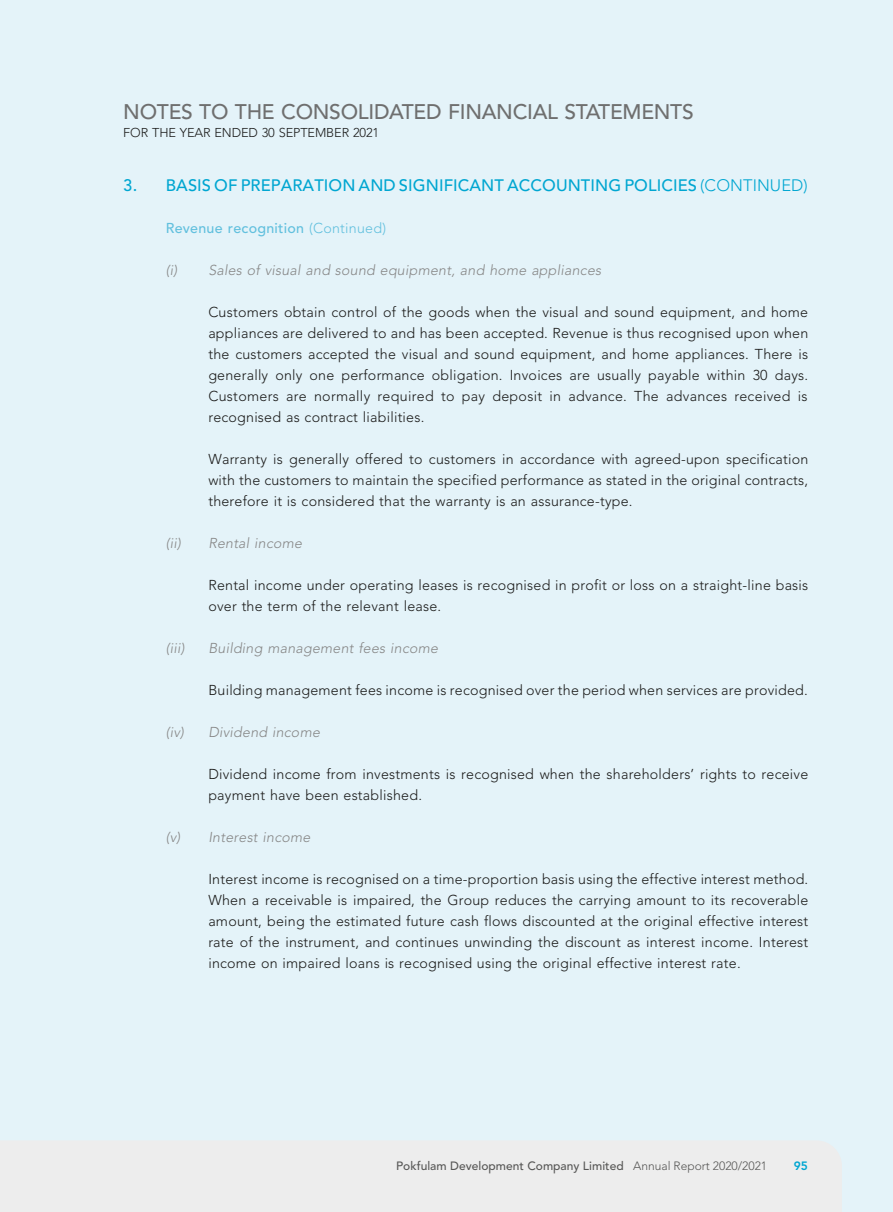
<style>
.page{position:relative;width:893px;height:1212px;background:#e4f3f9}
.page>*{position:absolute;margin:0;border:0;box-sizing:border-box;transform-origin:0 0}
.t1{font:500 21px "Avenir LT Std";letter-spacing:-.015em;color:#6f6f6f}
.t2{font:500 16.5px "Avenir LT Std";letter-spacing:.005em;color:#00a6d1}
.t3{font:300 14.25px/21px "Avenir LT Std";letter-spacing:.015em;color:#1c1c1b;text-align:justify}
.t4{font:italic 300 14.25px "Avenir LT Std";letter-spacing:.015em;color:#878787}
.t5{font:500 14.25px "Avenir LT Std";letter-spacing:.015em;color:#62c0de}
.t6{font:300 12.75px "Avenir LT Std";letter-spacing:-.01em;color:#1c1c1b}
.t7{font:500 12px "Avenir LT Std";color:#575756}
.t8{font:800 12px "Avenir LT Std";color:#00a6d1}
.s1{font-weight:300}
</style>
<div class="page">
<div style="left:1px;top:1141px;width:841px;height:71px;background:#ededed"></div>
<hr style="left:0;top:1140px;width:1px;height:72px;background:#ededed">
<h1 class="t1" style="left:123px;top:100px;width:572px">NOTES TO THE CONSOLIDATED FINANCIAL STATEMENTS</h1>
<p class="t6" style="left:123px;top:125px;width:257px">FOR THE YEAR ENDED 30 SEPTEMBER 2021</p>
<p class="t2" style="left:123px;top:176px;width:686px">3. BASIS OF PREPARATION AND SIGNIFICANT ACCOUNTING POLICIES <span class="s1">(CONTINUED)</span></p>
<p class="t5" style="left:166px;top:220px;width:222px">Revenue recognition <span class="s1">(Continued)</span></p>
<p class="t4" style="left:166px;top:262px;width:437px">(i) Sales of visual and sound equipment, and home appliances</p>
<p class="t3" style="left:208px;top:302px;width:601px">Customers obtain control of the goods when the visual and sound equipment, and home appliances are delivered to and has been accepted. Revenue is thus recognised upon when the customers accepted the visual and sound equipment, and home appliances. There is generally only one performance obligation. Invoices are usually payable within 30 days.<br>Customers are normally required to pay deposit in advance. The advances received is recognised as contract liabilities.</p>
<p class="t3" style="left:208px;top:449px;width:601px">Warranty is generally offered to customers in accordance with agreed-upon specification with the customers to maintain the specified performance as stated in the original contracts, therefore it is considered that the warranty is an assurance-type.</p>
<p class="t4" style="left:166px;top:535px;width:138px">(ii) Rental income</p>
<p class="t3" style="left:208px;top:575px;width:601px">Rental income under operating leases is recognised in profit or loss on a straight-line basis over the term of the relevant lease.</p>
<p class="t4" style="left:166px;top:640px;width:20px">(iii)</p>
<p class="t4" style="left:208px;top:640px;width:231px">Building management fees income</p>
<p class="t3" style="left:208px;top:680px;width:601px">Building management fees income is recognised over the period when services are provided.</p>
<p class="t4" style="left:166px;top:724px;width:156px">(iv) Dividend income</p>
<p class="t3" style="left:208px;top:764px;width:601px">Dividend income from investments is recognised when the shareholders’ rights to receive payment have been established.</p>
<p class="t4" style="left:166px;top:829px;width:146px">(v) Interest income</p>
<p class="t3" style="left:208px;top:869px;width:601px">Interest income is recognised on a time-proportion basis using the effective interest method.<br>When a receivable is impaired, the Group reduces the carrying amount to its recoverable amount, being the estimated future cash flows discounted at the original effective interest rate of the instrument, and continues unwinding the discount as interest income. Interest income on impaired loans is recognised using the original effective interest rate.</p>
<p class="t7" style="left:396px;top:1158px;width:373px">Pokfulam Development Company Limited <span class="s1">Annual Report 2020/2021</span></p>
<p class="t8" style="left:794px;top:1158px;width:16px">95</p>
</div>
